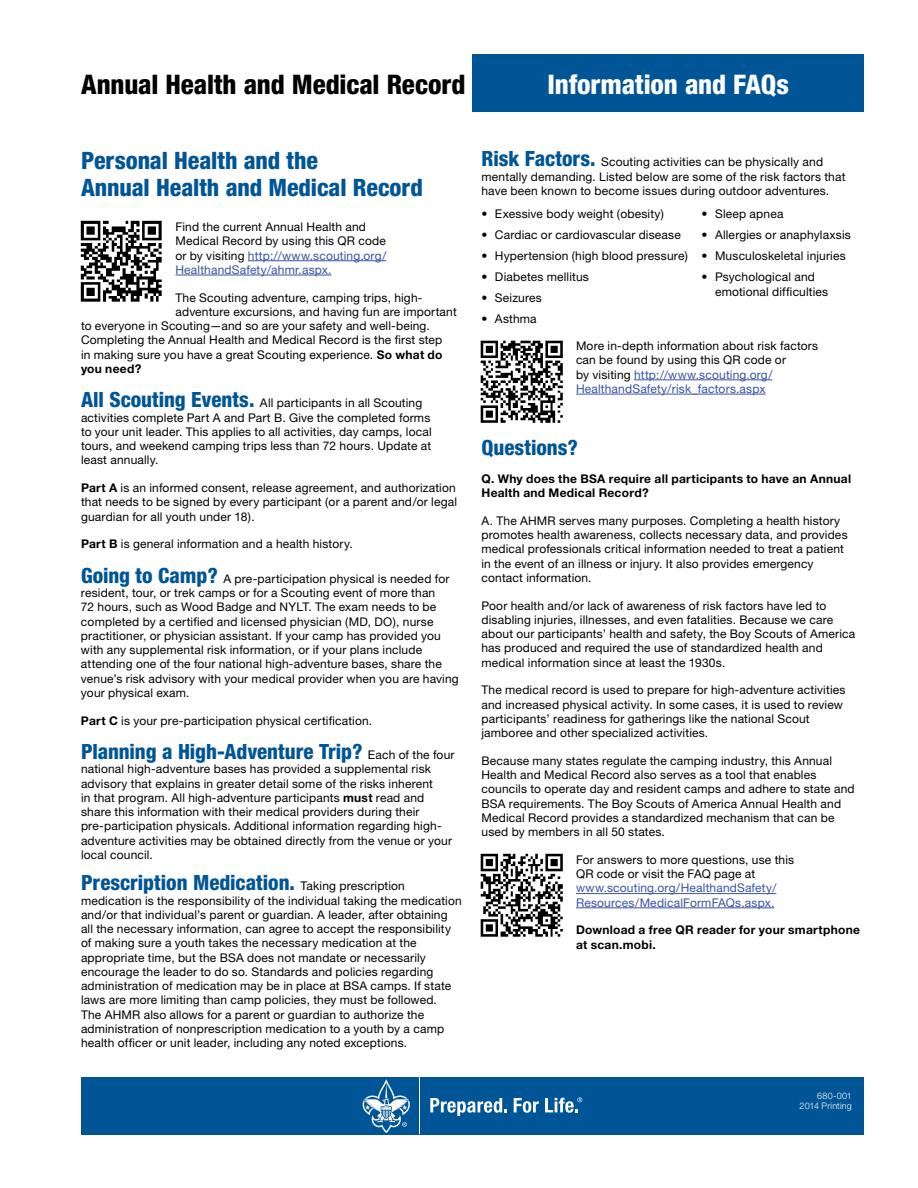
<style>
.page{position:relative;width:918px;height:1188px;background:#fff}
.page>*{position:absolute;margin:0;border:0;box-sizing:border-box;transform-origin:0 0}
.t1{font:800 condensed 27px "Helvetica Neue";letter-spacing:-.005em;color:#000}
.t2{font:800 condensed 27px "Helvetica Neue";letter-spacing:-.005em;color:#fff}
.t3{font:800 condensed 24px/27px "Helvetica Neue";letter-spacing:-.005em;color:#005596}
.t4{font:800 condensed 21px "Helvetica Neue";letter-spacing:-.005em;color:#005596}
.t5{font:12px/14.2px "Helvetica Neue";letter-spacing:.015em;color:#000}
.t6{font:700 12px/14.2px "Helvetica Neue";letter-spacing:.025em;color:#000}
.t7{font:12px/14.2px "Helvetica Neue";letter-spacing:.015em;color:#3953a4}
.t8{font:300 9px/10.5px "Helvetica Neue";letter-spacing:.02em;color:#fff;text-align:right}
.s1{color:#3953a4}
.s2{font-weight:700}
.s3{font-weight:800;font-stretch:condensed;font-size:21px;color:#005596}
.s4{font-weight:400;font-stretch:normal;font-size:12px;color:#000}
</style>
<div class="page">
<div style="left:81px;top:1077px;width:783px;height:58px;background:#005596"></div>
<svg style="left:430px;top:1098px;width:77px;height:18px"></svg>
<svg style="left:514px;top:1098px;width:25px;height:15px"></svg>
<hr style="left:419px;top:1077px;width:1px;height:57px;background:#fff">
<svg style="left:363px;top:1079px;width:47px;height:54px"></svg>
<svg style="left:545px;top:1097px;width:37px;height:16px"></svg>
<div style="left:472px;top:54px;width:392px;height:58px;background:#005596"></div>
<hr style="left:248px;top:260px;width:138px;height:1px;background:#3953a4">
<hr style="left:176px;top:275px;width:156px;height:1px;background:#3953a4">
<img style="left:80px;top:220px;width:82px;height:82px">
<hr style="left:634px;top:380px;width:138px;height:1px;background:#3953a4">
<hr style="left:576px;top:394px;width:190px;height:1px;background:#3953a4">
<hr style="left:576px;top:893px;width:200px;height:1px;background:#3953a4">
<hr style="left:576px;top:908px;width:198px;height:1px;background:#3953a4">
<img style="left:480px;top:340px;width:83px;height:83px">
<img style="left:480px;top:853px;width:83px;height:84px">
<h1 class="t1" style="left:81px;top:67px;width:386px">Annual Health and Medical Record</h1>
<h1 class="t2" style="left:548px;top:67px;width:243px">Information and FAQs</h1>
<h2 class="t3" style="left:81px;top:146px;width:343px">Personal Health and the<br>Annual Health and Medical Record</h2>
<p class="t5" style="left:176px;top:220px;width:212px">Find the current Annual Health and Medical Record by using this QR code or by visiting <span class="s1">http://www.scouting.org/ HealthandSafety/ahmr.aspx.</span></p>
<p class="t5" style="left:176px;top:290px;width:249px">The Scouting adventure, camping trips, high-</p>
<p class="t5" style="left:176px;top:304px;width:283px">adventure excursions, and having fun are important</p>
<p class="t5" style="left:81px;top:318px;width:350px">to everyone in Scouting—and so are your safety and well-being.</p>
<p class="t5" style="left:81px;top:333px;width:363px">Completing the Annual Health and Medical Record is the first step</p>
<p class="t5" style="left:81px;top:347px;width:363px">in making sure you have a great Scouting experience. <span class="s2">So what do</span></p>
<p class="t6" style="left:81px;top:361px;width:62px">you need?</p>
<p class="t5" style="left:81px;top:396px;width:352px"><span class="s3">All Scouting Events.</span> All participants in all Scouting activities complete Part A and Part B. Give the completed forms to your unit leader. This applies to all activities, day camps, local tours, and weekend camping trips less than 72 hours. Update at least annually.</p>
<p class="t5" style="left:81px;top:480px;width:378px;text-align:justify"><span class="s2">Part A</span> is an informed consent, release agreement, and authorization that needs to be signed by every participant (or a parent and/or legal guardian for all youth under 18).</p>
<p class="t5" style="left:81px;top:537px;width:273px"><span class="s2">Part B</span> is general information and a health history.</p>
<p class="t5" style="left:81px;top:571px;width:379px"><span class="s3">Going to Camp?</span> A pre-participation physical is needed for resident, tour, or trek camps or for a Scouting event of more than<br>72 hours, such as Wood Badge and NYLT. The exam needs to be completed by a certified and licensed physician (MD, DO), nurse practitioner, or physician assistant. If your camp has provided you with any supplemental risk information, or if your plans include attending one of the four national high-adventure bases, share the venue’s risk advisory with your medical provider when you are having your physical exam.</p>
<p class="t5" style="left:81px;top:713px;width:293px"><span class="s2">Part C</span> is your pre-participation physical certification.</p>
<h3 class="t4" style="left:81px;top:739px;width:375px">Planning a High-Adventure Trip? <span class="s4">Each of the four</span></h3>
<p class="t5" style="left:81px;top:762px;width:373px">national high-adventure bases has provided a supplemental risk advisory that explains in greater detail some of the risks inherent<br>in that program. All high-adventure participants <span class="s2">must</span> read and share this information with their medical providers during their pre-participation physicals. Additional information regarding high&shy;adventure activities may be obtained directly from the venue or your local council.</p>
<h3 class="t4" style="left:81px;top:870px;width:325px">Prescription Medication. <span class="s4">Taking prescription</span></h3>
<p class="t5" style="left:81px;top:893px;width:382px">medication is the responsibility of the individual taking the medication and/or that individual’s parent or guardian. A leader, after obtaining all the necessary information, can agree to accept the responsibility of making sure a youth takes the necessary medication at the appropriate time, but the BSA does not mandate or necessarily encourage the leader to do so. Standards and policies regarding administration of medication may be in place at BSA camps. If state laws are more limiting than camp policies, they must be followed.<br>The AHMR also allows for a parent or guardian to authorize the administration of nonprescription medication to a youth by a camp health officer or unit leader, including any noted exceptions.</p>
<p class="t5" style="left:481px;top:155px;width:365px"><span class="s3">Risk Factors.</span> Scouting activities can be physically and mentally demanding. Listed below are some of the risk factors that have been known to become issues during outdoor adventures.</p>
<p class="t5" style="left:481px;top:207px;width:184px">• Exessive body weight (obesity)</p>
<p class="t5" style="left:481px;top:228px;width:201px">• Cardiac or cardiovascular disease</p>
<p class="t5" style="left:481px;top:249px;width:208px">• Hypertension (high blood pressure)</p>
<p class="t5" style="left:481px;top:270px;width:109px">• Diabetes mellitus</p>
<p class="t5" style="left:481px;top:291px;width:62px">• Seizures</p>
<p class="t5" style="left:481px;top:312px;width:57px">• Asthma</p>
<p class="t5" style="left:702px;top:207px;width:83px">• Sleep apnea</p>
<p class="t5" style="left:702px;top:228px;width:151px">• Allergies or anaphylaxsis</p>
<p class="t5" style="left:702px;top:249px;width:146px">• Musculoskeletal injuries</p>
<p class="t5" style="left:715px;top:270px;width:115px;text-indent:-14px">• Psychological and emotional difficulties</p>
<p class="t5" style="left:576px;top:339px;width:244px">More in-depth information about risk factors can be found by using this QR code or<br>by visiting <span class="s1">http://www.scouting.org/ HealthandSafety/risk_factors.aspx</span></p>
<h3 class="t4" style="left:482px;top:435px;width:98px">Questions?</h3>
<p class="t6" style="left:482px;top:471px;width:371px">Q. Why does the BSA require all participants to have an Annual<br>Health and Medical Record?</p>
<p class="t5" style="left:482px;top:513px;width:368px">A. The AHMR serves many purposes. Completing a health history promotes health awareness, collects necessary data, and provides medical professionals critical information needed to treat a patient in the event of an illness or injury. It also provides emergency contact information.</p>
<p class="t5" style="left:482px;top:598px;width:375px">Poor health and/or lack of awareness of risk factors have led to disabling injuries, illnesses, and even fatalities. Because we care about our participants’ health and safety, the Boy Scouts of America has produced and required the use of standardized health and medical information since at least the 1930s.</p>
<p class="t5" style="left:482px;top:683px;width:366px">The medical record is used to prepare for high-adventure activities and increased physical activity. In some cases, it is used to review participants’ readiness for gatherings like the national Scout jamboree and other specialized activities.</p>
<p class="t5" style="left:482px;top:753px;width:375px">Because many states regulate the camping industry, this Annual Health and Medical Record also serves as a tool that enables councils to operate day and resident camps and adhere to state and BSA requirements. The Boy Scouts of America Annual Health and Medical Record provides a standardized mechanism that can be used by members in all 50 states.</p>
<p class="t5" style="left:576px;top:852px;width:220px">For answers to more questions, use this<br>QR code or visit the FAQ page at</p>
<p class="t7" style="left:576px;top:881px;width:202px">www.scouting.org/HealthandSafety/<br>Resources/MedicalFormFAQs.aspx.</p>
<p class="t6" style="left:576px;top:923px;width:285px">Download a free QR reader for your smartphone at scan.mobi.</p>
<p class="t8" style="left:800px;top:1090px;width:54px">680-001<br>2014 Printing</p>
</div>
